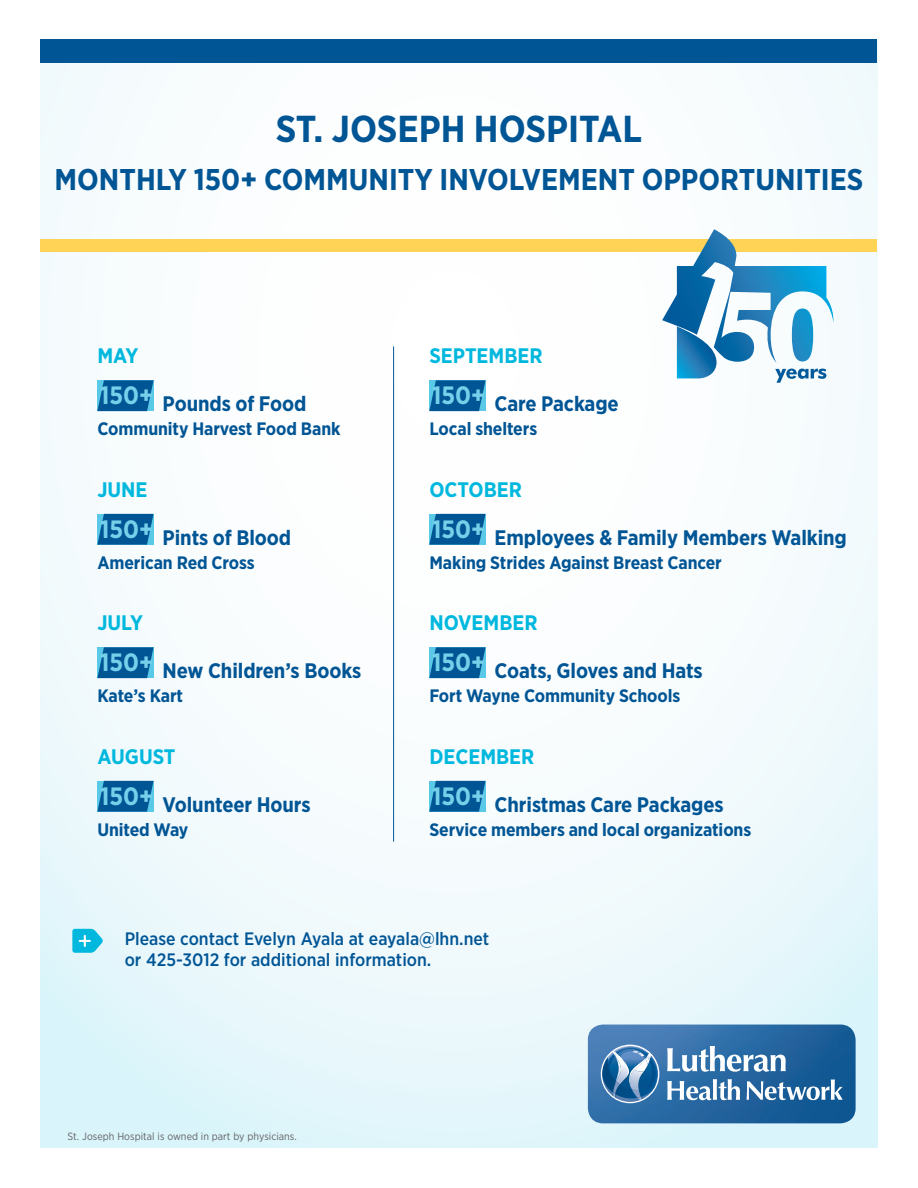
<style>
.page{position:relative;width:918px;height:1188px;background:#fff}
.page>*{position:absolute;margin:0;border:0;box-sizing:border-box;transform-origin:0 0}
.t1{font:700 37.5px "Gotham Narrow";color:#005595}
.t2{font:700 30px "Gotham Narrow";color:#005595}
.t3{font:700 21px "Gotham Narrow";letter-spacing:-.005em;color:#005595}
.t4{font:700 21px "Gotham Narrow";color:#00b8de}
.t5{font:700 18px "Gotham Narrow";letter-spacing:-.005em;color:#005595}
.t6{font:500 18px/21px "Gotham Narrow";color:#005595}
.t7{font:10.5px "Gotham Narrow";letter-spacing:.005em;color:#636366}
</style>
<div class="page">
<div style="left:40px;top:40px;width:838px;height:1108px;background:linear-gradient(to bottom,#fff,#e6f7fb)"></div>
<div style="left:40px;top:40px;width:838px;height:23px;background:#005595"></div>
<div style="left:40px;top:239px;width:838px;height:13px;background:#fed356"></div>
<svg style="left:97px;top:380px;width:57px;height:31px;background:#0c65a0"></svg>
<svg style="left:97px;top:514px;width:57px;height:31px;background:#0c65a0"></svg>
<svg style="left:97px;top:647px;width:57px;height:31px;background:#0c65a0"></svg>
<svg style="left:97px;top:781px;width:57px;height:31px;background:#0c65a0"></svg>
<svg style="left:429px;top:380px;width:57px;height:31px;background:#0c65a0"></svg>
<svg style="left:429px;top:514px;width:57px;height:31px;background:#0c65a0"></svg>
<svg style="left:429px;top:647px;width:57px;height:31px;background:#0c65a0"></svg>
<svg style="left:429px;top:781px;width:57px;height:31px;background:#0c65a0"></svg>
<hr style="left:393px;top:346px;width:1px;height:496px;background:#00599a">
<img style="left:588px;top:1025px;width:268px;height:98px">
<svg style="left:667px;top:1046px;width:119px;height:26px"></svg>
<svg style="left:667px;top:1079px;width:73px;height:21px"></svg>
<svg style="left:747px;top:1079px;width:96px;height:21px"></svg>
<svg style="left:601px;top:1045px;width:58px;height:58px;background:#5487b5"></svg>
<svg style="left:662px;top:229px;width:172px;height:154px"></svg>
<svg style="left:72px;top:929px;width:31px;height:24px"></svg>
<h1 class="t1" style="left:276px;top:105px;width:368px">ST. JOSEPH HOSPITAL</h1>
<h2 class="t2" style="left:55px;top:161px;width:810px">MONTHLY 150+ COMMUNITY INVOLVEMENT OPPORTUNITIES</h2>
<p class="t4" style="left:97px;top:342px;width:43px">MAY</p>
<p class="t3" style="left:100px;top:390px;width:208px"><sup>150+</sup> Pounds of Food</p>
<p class="t5" style="left:97px;top:417px;width:245px">Community Harvest Food Bank</p>
<p class="t4" style="left:97px;top:476px;width:52px">JUNE</p>
<p class="t3" style="left:100px;top:524px;width:193px"><sup>150+</sup> Pints of Blood</p>
<p class="t5" style="left:97px;top:551px;width:159px">American Red Cross</p>
<p class="t4" style="left:97px;top:609px;width:47px">JULY</p>
<p class="t3" style="left:100px;top:657px;width:263px"><sup>150+</sup> New Children’s Books</p>
<p class="t5" style="left:97px;top:684px;width:87px">Kate’s Kart</p>
<p class="t4" style="left:97px;top:743px;width:80px">AUGUST</p>
<p class="t3" style="left:100px;top:791px;width:212px"><sup>150+</sup> Volunteer Hours</p>
<p class="t5" style="left:97px;top:818px;width:93px">United Way</p>
<p class="t4" style="left:429px;top:342px;width:115px">SEPTEMBER</p>
<p class="t3" style="left:432px;top:390px;width:188px"><sup>150+</sup> Care Package</p>
<p class="t5" style="left:429px;top:417px;width:109px">Local shelters</p>
<p class="t4" style="left:429px;top:476px;width:94px">OCTOBER</p>
<p class="t3" style="left:432px;top:524px;width:416px"><sup>150+</sup> Employees &amp; Family Members Walking</p>
<p class="t5" style="left:429px;top:551px;width:294px">Making Strides Against Breast Cancer</p>
<p class="t4" style="left:429px;top:609px;width:110px">NOVEMBER</p>
<p class="t3" style="left:432px;top:657px;width:272px"><sup>150+</sup> Coats, Gloves and Hats</p>
<p class="t5" style="left:429px;top:684px;width:253px">Fort Wayne Community Schools</p>
<p class="t4" style="left:429px;top:743px;width:107px">DECEMBER</p>
<p class="t3" style="left:432px;top:791px;width:293px"><sup>150+</sup> Christmas Care Packages</p>
<p class="t5" style="left:429px;top:818px;width:323px">Service members and local organizations</p>
<p class="t6" style="left:125px;top:927px;width:366px">Please contact Evelyn Ayala at eayala@lhn.net or 425-3012 for additional information.</p>
<p class="t7" style="left:68px;top:1130px;width:231px">St. Joseph Hospital is owned in part by physicians.</p>
</div>
